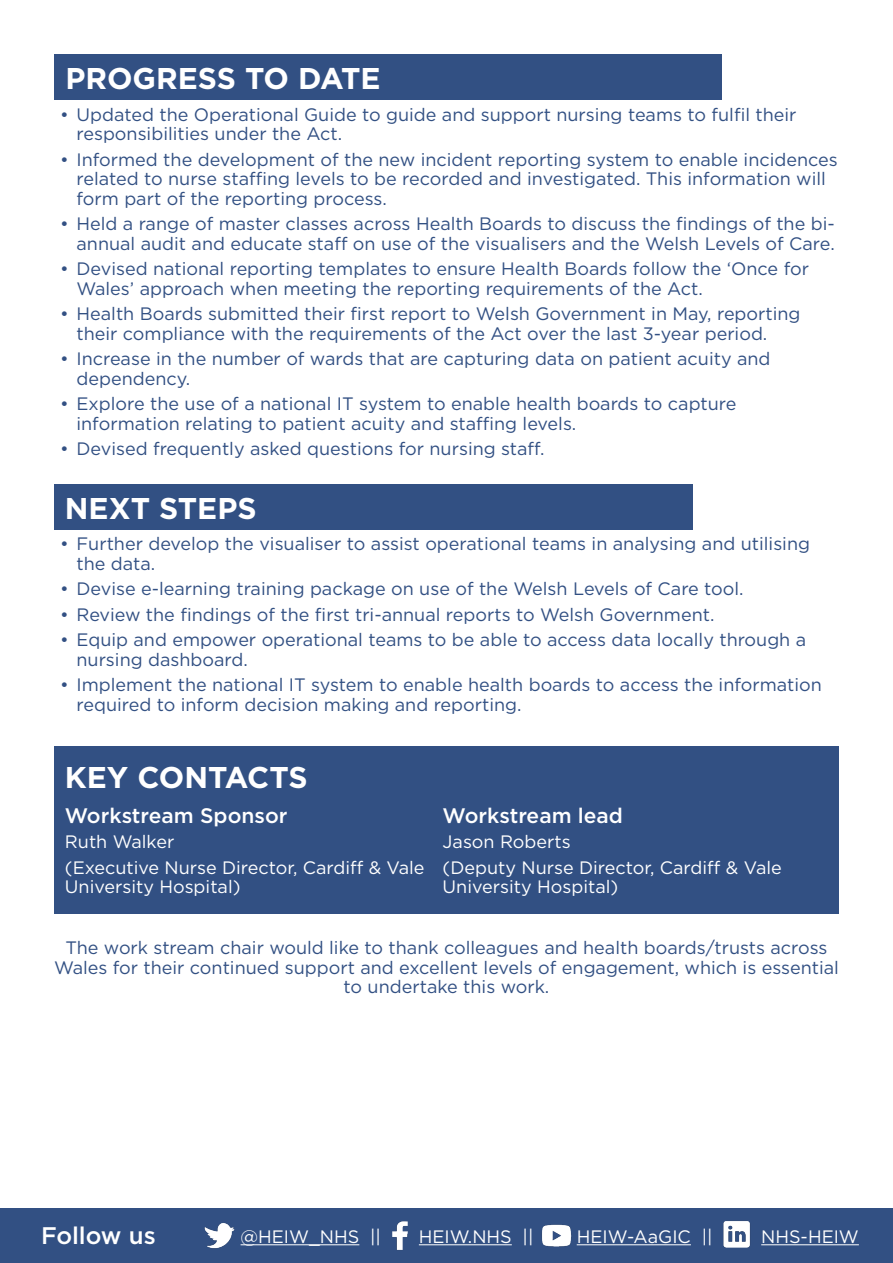
<style>
.page{position:relative;width:893px;height:1263px;background:#fff}
.page>*{position:absolute;margin:0;border:0;box-sizing:border-box;transform-origin:0 0}
.Text_Left_Justify{font:700 30px "Gotham";color:#fff}
.body_text{font:500 24px "Gotham";letter-spacing:-.005em;color:#fff}
.Text_Left_Justify-2{font:500 21px "Gotham";color:#fff}
.Text_Left_Justify-3{font:18px/19.5px "Gotham";color:#325083}
.Text_Left_Justify-4{font:18px/19.5px "Gotham";color:#fff}
.body_text-2{font:18px "Gotham";color:#fff}
</style>
<div class="page">
<div style="left:54px;top:54px;width:668px;height:46px;background:#325083"></div>
<div style="left:0;top:1209px;width:893px;height:54px;background:#325083"></div>
<hr style="left:241px;top:1244px;width:118px;height:1px;background:#fff">
<hr style="left:419px;top:1244px;width:93px;height:1px;background:#fff">
<hr style="left:577px;top:1244px;width:114px;height:1px;background:#fff">
<hr style="left:761px;top:1244px;width:98px;height:1px;background:#fff">
<img style="left:392px;top:1221px;width:16px;height:29px">
<img style="left:204px;top:1223px;width:30px;height:26px">
<img style="left:723px;top:1221px;width:27px;height:27px">
<img style="left:542px;top:1224px;width:30px;height:23px">
<div style="left:54px;top:746px;width:785px;height:168px;background:#325083"></div>
<div style="left:54px;top:484px;width:639px;height:45px;background:#325083"></div>
<p class="Text_Left_Justify" style="left:65px;top:58px;width:317px">PROGRESS TO DATE</p>
<p class="Text_Left_Justify-3" style="left:76px;top:104px;width:721px;text-indent:-16px">• Updated the Operational Guide to guide and support nursing teams to fulfil their responsibilities under the Act.</p>
<p class="Text_Left_Justify-3" style="left:76px;top:149px;width:763px;text-indent:-16px">• Informed the development of the new incident reporting system to enable incidences related to nurse staffing levels to be recorded and investigated. This information will form part of the reporting process.</p>
<p class="Text_Left_Justify-3" style="left:60px;top:214px;width:776px;text-align:right">• Held a range of master classes across Health Boards to discuss the findings of the bi&shy;annual audit and educate staff on use of the visualisers and the Welsh Levels of Care.</p>
<p class="Text_Left_Justify-3" style="left:76px;top:259px;width:734px;text-indent:-16px">• Devised national reporting templates to ensure Health Boards follow the ‘Once for<br>Wales’ approach when meeting the reporting requirements of the Act.</p>
<p class="Text_Left_Justify-3" style="left:76px;top:304px;width:726px;text-indent:-16px">• Health Boards submitted their first report to Welsh Government in May, reporting their compliance with the requirements of the Act over the last 3-year period.</p>
<p class="Text_Left_Justify-3" style="left:76px;top:349px;width:695px;text-indent:-16px">• Increase in the number of wards that are capturing data on patient acuity and dependency.</p>
<p class="Text_Left_Justify-3" style="left:76px;top:394px;width:661px;text-indent:-16px">• Explore the use of a national IT system to enable health boards to capture information relating to patient acuity and staffing levels.</p>
<p class="Text_Left_Justify-3" style="left:60px;top:439px;width:486px">• Devised frequently asked questions for nursing staff.</p>
<p class="Text_Left_Justify" style="left:65px;top:488px;width:193px">NEXT STEPS</p>
<p class="Text_Left_Justify-3" style="left:76px;top:534px;width:735px;text-indent:-16px">• Further develop the visualiser to assist operational teams in analysing and utilising the data.</p>
<p class="Text_Left_Justify-3" style="left:60px;top:579px;width:685px">• Devise e-learning training package on use of the Welsh Levels of Care tool.</p>
<p class="Text_Left_Justify-3" style="left:60px;top:604px;width:656px">• Review the findings of the first tri-annual reports to Welsh Government.</p>
<p class="Text_Left_Justify-3" style="left:76px;top:630px;width:731px;text-indent:-16px">• Equip and empower operational teams to be able to access data locally through a nursing dashboard.</p>
<p class="Text_Left_Justify-3" style="left:76px;top:675px;width:747px;text-indent:-16px">• Implement the national IT system to enable health boards to access the information required to inform decision making and reporting.</p>
<p class="Text_Left_Justify" style="left:65px;top:758px;width:244px">KEY CONTACTS</p>
<p class="Text_Left_Justify-2" style="left:65px;top:801px;width:224px">Workstream Sponsor</p>
<p class="Text_Left_Justify-4" style="left:65px;top:832px;width:111px">Ruth Walker</p>
<p class="Text_Left_Justify-4" style="left:65px;top:857px;width:361px">(Executive Nurse Director, Cardiff &amp; Vale<br>University Hospital)</p>
<p class="Text_Left_Justify-2" style="left:443px;top:801px;width:182px">Workstream lead</p>
<p class="Text_Left_Justify-4" style="left:443px;top:832px;width:130px">Jason Roberts</p>
<p class="Text_Left_Justify-4" style="left:443px;top:857px;width:341px">(Deputy Nurse Director, Cardiff &amp; Vale<br>University Hospital)</p>
<p class="Text_Left_Justify-3" style="left:54px;top:938px;width:786px;text-align:center">The work stream chair would like to thank colleagues and health boards/trusts across<br>Wales for their continued support and excellent levels of engagement, which is essential to undertake this work.</p>
<p class="body_text" style="left:41px;top:1219px;width:116px">Follow us</p>
<p class="body_text-2" style="left:241px;top:1225px;width:142px">@HEIW_NHS ||</p>
<p class="body_text-2" style="left:419px;top:1225px;width:116px">HEIW.NHS ||</p>
<p class="body_text-2" style="left:577px;top:1225px;width:137px">HEIW-AaGIC ||</p>
<p class="body_text-2" style="left:761px;top:1225px;width:99px">NHS-HEIW</p>
</div>
